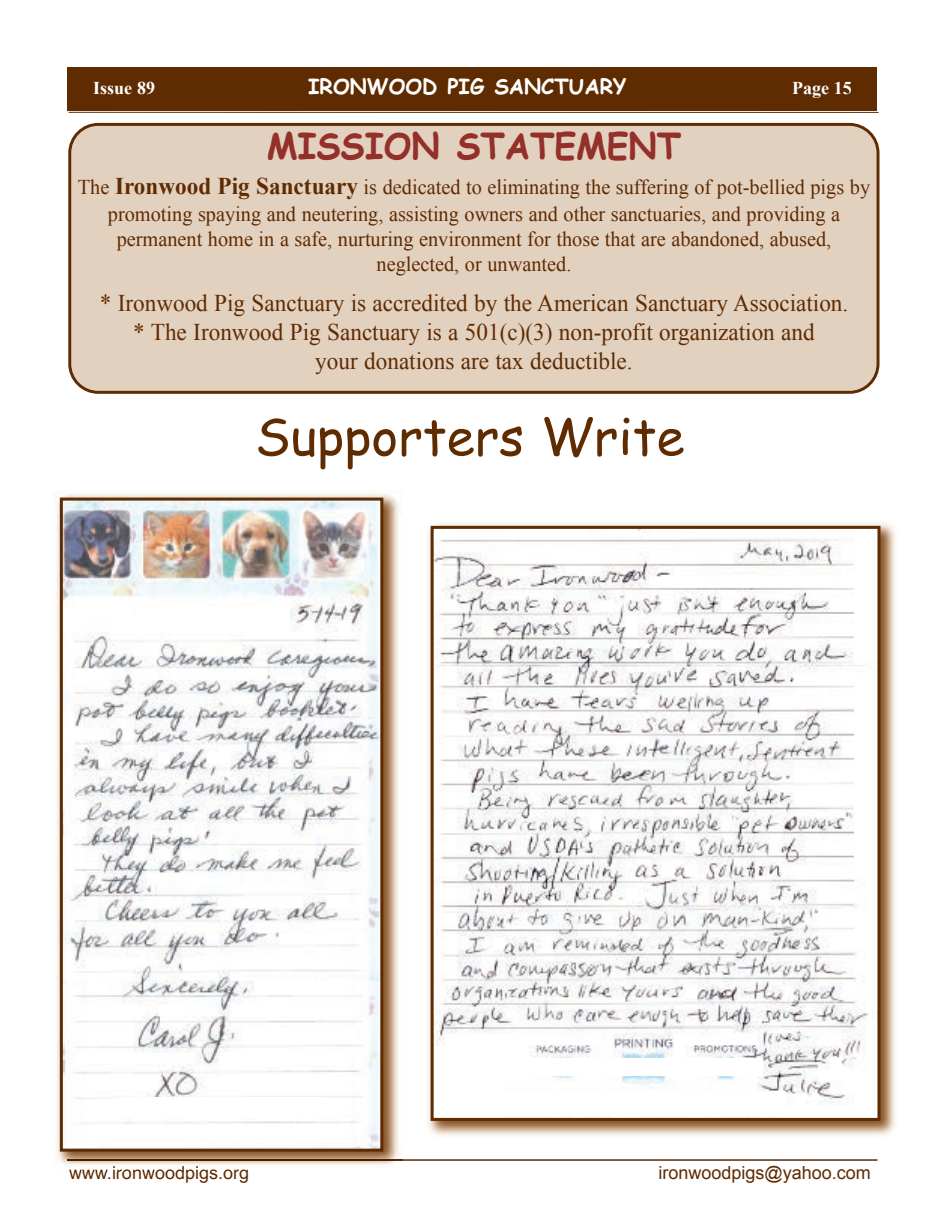
<style>
.page{position:relative;width:945px;height:1215px;background:#fff}
.page>*{position:absolute;margin:0;border:0;box-sizing:border-box;transform-origin:0 0}
.t1{font:51px "Comic Sans MS";color:#5f2b00}
.t2{font:700 36px "Comic Sans MS";color:#933029}
.t3{font:24px/28.8px "Times New Roman";color:#5f2b00;text-align:center}
.t4{font:21px/25.7px "Times New Roman";color:#5f2b00;text-align:center}
.t5{font:700 21px "Comic Sans MS";color:#fff}
.t6{font:18px "Arial";color:#5f2b00}
.t7{font:700 18px "Times New Roman";color:#fff}
.s1{font-weight:700;font-size:24px}
</style>
<div class="page">
<div style="left:68px;top:67px;width:810px;height:43px;background:#5f2b00"></div>
<hr style="left:69px;top:112px;width:810px;height:1px;background:#5f2b00">
<hr style="left:68px;top:1159px;width:810px;height:2px;background:#5f2b00">
<img style="left:428px;top:523px;width:468px;height:613px">
<img style="left:435px;top:530px;width:441px;height:587px">
<div style="left:431px;top:526px;width:449px;height:595px;border:3px solid #5f2b00"></div>
<img style="left:56px;top:493px;width:344px;height:672px">
<img style="left:68px;top:1159px;width:332px;height:2px">
<img style="left:68px;top:1164px;width:332px;height:7px">
<img style="left:69px;top:1166px;width:148px;height:5px">
<img style="left:64px;top:502px;width:315px;height:646px">
<div style="left:60px;top:498px;width:323px;height:654px;border:3px solid #5f2b00"></div>
<div style="left:68px;top:123px;width:811px;height:271px;background:#e3d1c0"></div>
<div style="left:122px;top:1098px;width:202px;height:20px;background:#fff"></div>
<div style="left:135px;top:606px;width:155px;height:20px;background:#fff"></div>
<div style="left:436px;top:1058px;width:326px;height:18px;background:#fff"></div>
<div style="left:489px;top:1091px;width:297px;height:24px;background:#fff"></div>
<p class="t7" style="left:93px;top:76px;width:63px">Issue 89</p>
<p class="t5" style="left:308px;top:71px;width:320px">IRONWOOD PIG SANCTUARY</p>
<p class="t7" style="left:792px;top:76px;width:61px">Page 15</p>
<h2 class="t2" style="left:267px;top:120px;width:416px">MISSION STATEMENT</h2>
<p class="t4" style="left:78px;top:174px;width:794px">The <span class="s1">Ironwood Pig Sanctuary</span> is dedicated to eliminating the suffering of pot-bellied pigs by promoting spaying and neutering, assisting owners and other sanctuaries, and providing a permanent home in a safe, nurturing environment for those that are abandoned, abused, neglected, or unwanted.</p>
<p class="t3" style="left:100px;top:288px;width:750px">* Ironwood Pig Sanctuary is accredited by the American Sanctuary Association. * The Ironwood Pig Sanctuary is a 501(c)(3) non-profit organization and<br>your donations are tax deductible.</p>
<h1 class="t1" style="left:255px;top:399px;width:431px">Supporters Write</h1>
<p class="t6" style="left:69px;top:1161px;width:182px">www.ironwoodpigs.org</p>
<p class="t6" style="left:659px;top:1161px;width:214px">ironwoodpigs@yahoo.com</p>
</div>
